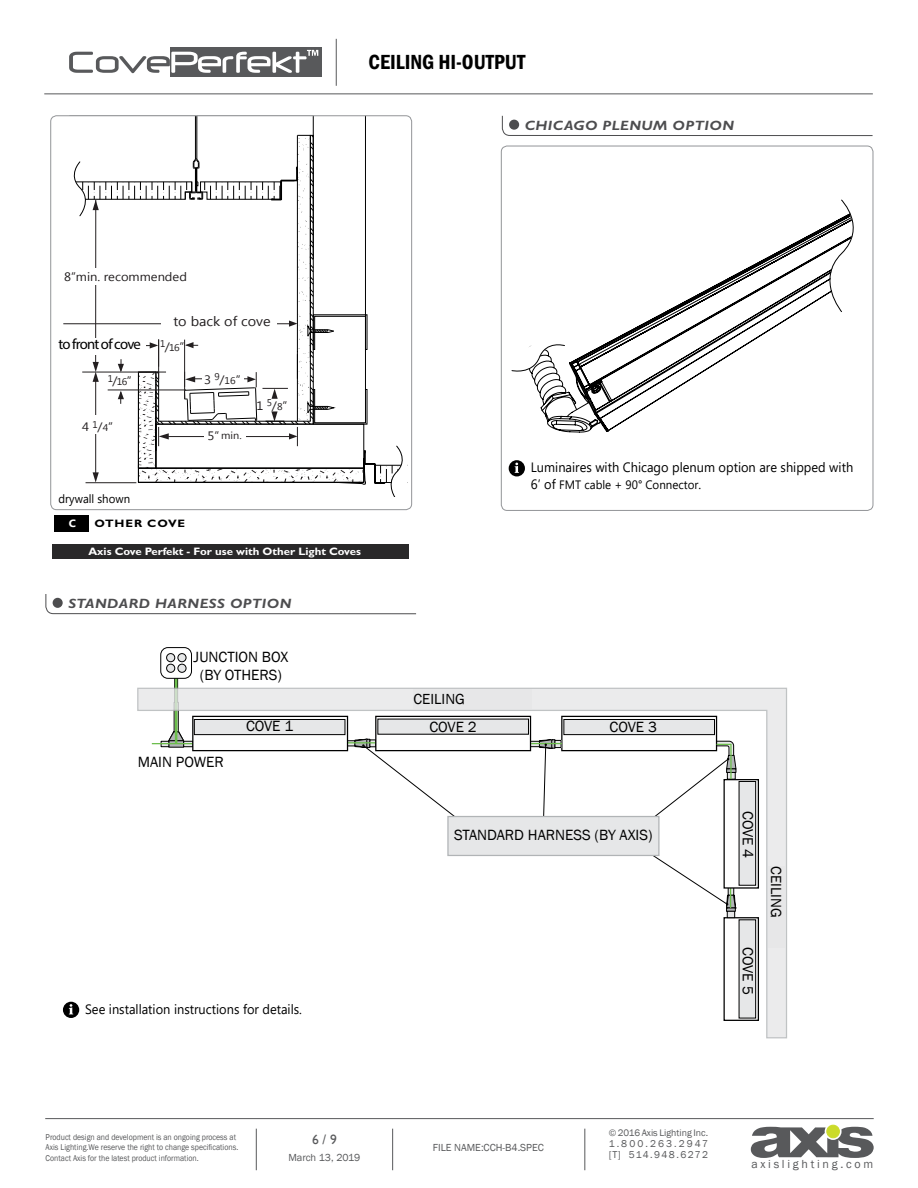
<style>
.page{position:relative;width:918px;height:1188px;background:#fff}
.page>*{position:absolute;margin:0;border:0;box-sizing:border-box;transform-origin:0 0}
.t1{font:600 condensed 21px "Franklin Gothic";color:#000}
.t2{font:15.15px/18.3px "Franklin Gothic";color:#000;text-align:center}
.t3{font:15px "Franklin Gothic";color:#000}
.t4{font:14.7px "Myriad Pro";letter-spacing:-.055em;color:#000}
.t5{font:13.65px "Segoe UI";color:#231f20;scale:1.06 1}
.t6{font:13.5px "Segoe UI";color:#000;scale:.95 1}
.t7{font:italic 700 13.5px "Gill Sans";letter-spacing:.03em;color:#4d4d4f;scale:1.11 1}
.t8{font:13.5px "Gill Sans";color:#58595b}
.t9{font:12.15px "Segoe UI";color:#231f20;scale:1.06 1}
.t10{font:12.15px "Segoe UI";color:#000;scale:.95 1}
.t11{font:12px "Franklin Gothic";letter-spacing:.225em;color:#58595b}
.t12{font:12px "Segoe UI";color:#000;scale:.95 1}
.t13{font:700 10.8px "Gill Sans";color:#fff;scale:1.06 1}
.t14{font:700 10.8px "Gill Sans";letter-spacing:.075em;color:#000;scale:1.11 1}
.t15{font:10.5px "Franklin Gothic";color:#58595b}
.t16{font:700 10.5px "Segoe UI";color:#fff;scale:1.1 1}
.t17{font:10.2px/11.2px "Franklin Gothic";letter-spacing:.14em;color:#58595b}
.t18{font:10.2px "Segoe UI";color:#231f20;scale:1.06 1}
.t19{font:9.75px "Franklin Gothic";color:#58595b}
.t20{font:9.75px "Segoe UI";color:#231f20}
.t21{font:8.7px/10.5px "Franklin Gothic";color:#58595b;scale:.9 1}
.s1{font-size:12.15px}
.s2{font-size:9.75px}
.s3{font-size:13.5px}
</style>
<div class="page">
<hr style="left:44px;top:93px;width:829px;height:1px;background:#58595b">
<hr style="left:45px;top:1118px;width:829px;height:1px;background:#58595b">
<hr style="left:585px;top:1129px;width:1px;height:41px;background:#58595b">
<hr style="left:392px;top:1129px;width:1px;height:41px;background:#58595b">
<hr style="left:256px;top:1129px;width:1px;height:41px;background:#58595b">
<svg style="left:751px;top:1127px;width:123px;height:31px"></svg>
<div style="left:827px;top:1125px;width:12px;height:13px;background:#cbdb2a;border-radius:50%"></div>
<div style="left:827px;top:1125px;width:12px;height:13px;border:1px solid #cbdb2a;border-radius:50%"></div>
<hr style="left:336px;top:39px;width:1px;height:47px;background:#58595b">
<div style="left:54px;top:515px;width:35px;height:17px;background:#000"></div>
<svg style="left:69px;top:118px;width:297px;height:254px"></svg>
<svg style="left:155px;top:135px;width:179px;height:178px"></svg>
<svg style="left:156px;top:271px;width:158px;height:42px"></svg>
<hr style="left:95px;top:200px;width:1px;height:168px;background:#231f20">
<div style="left:91px;top:268px;width:10px;height:16px;background:#fff"></div>
<hr style="left:86px;top:482px;width:50px;height:1px;background:#231f20">
<hr style="left:95px;top:377px;width:1px;height:98px;background:#231f20">
<svg style="left:93px;top:362px;width:6px;height:20px"></svg>
<svg style="left:69px;top:118px;width:245px;height:153px"></svg>
<svg style="left:93px;top:472px;width:6px;height:11px"></svg>
<div style="left:92px;top:416px;width:9px;height:18px;background:#fff"></div>
<hr style="left:82px;top:372px;width:84px;height:1px;background:#231f20">
<hr style="left:108px;top:390px;width:78px;height:1px;background:#231f20">
<div style="left:59px;top:338px;width:87px;height:17px;background:#fff"></div>
<svg style="left:118px;top:359px;width:6px;height:13px"></svg>
<svg style="left:118px;top:391px;width:6px;height:13px"></svg>
<hr style="left:63px;top:324px;width:228px;height:1px;background:#231f20">
<div style="left:52px;top:545px;width:356px;height:14px;background:#292829"></div>
<svg style="left:502px;top:115px;width:371px;height:21px"></svg>
<div style="left:509px;top:120px;width:10px;height:10px;background:#4d4d4f;border-radius:50%"></div>
<svg style="left:595px;top:232px;width:219px;height:200px"></svg>
<svg style="left:814px;top:199px;width:40px;height:113px"></svg>
<svg style="left:138px;top:313px;width:457px;height:184px"></svg>
<div style="left:501px;top:146px;width:372px;height:365px;border:1px solid #939598;border-radius:6px"></div>
<svg style="left:45px;top:594px;width:372px;height:20px"></svg>
<div style="left:53px;top:598px;width:10px;height:10px;background:#4d4d4f;border-radius:50%"></div>
<svg style="left:167px;top:679px;width:18px;height:9px"></svg>
<hr style="left:175px;top:678px;width:2px;height:65px;background:#6cbe4c">
<div style="left:160px;top:647px;width:32px;height:32px;border:1px solid #000;border-radius:7px"></div>
<div style="left:167px;top:654px;width:8px;height:8px;background:#e6e7e8;border-radius:50%"></div>
<div style="left:166px;top:653px;width:9px;height:9px;border:1px solid #000;border-radius:50%"></div>
<div style="left:178px;top:654px;width:8px;height:8px;background:#e6e7e8;border-radius:50%"></div>
<div style="left:178px;top:653px;width:8px;height:9px;border:1px solid #000;border-radius:50%"></div>
<div style="left:167px;top:664px;width:8px;height:8px;background:#e6e7e8;border-radius:50%"></div>
<div style="left:166px;top:664px;width:9px;height:9px;border:1px solid #000;border-radius:50%"></div>
<div style="left:178px;top:664px;width:8px;height:8px;background:#e6e7e8;border-radius:50%"></div>
<div style="left:178px;top:664px;width:8px;height:9px;border:1px solid #000;border-radius:50%"></div>
<svg style="left:137px;top:688px;width:650px;height:350px"></svg>
<svg style="left:633px;top:740px;width:105px;height:94px"></svg>
<svg style="left:639px;top:846px;width:99px;height:89px"></svg>
<svg style="left:520px;top:737px;width:59px;height:79px"></svg>
<svg style="left:336px;top:736px;width:136px;height:94px"></svg>
<div style="left:448px;top:817px;width:211px;height:38px;background:#e6e7e8"></div>
<div style="left:447px;top:816px;width:213px;height:40px;border:1px solid #b1b4b6"></div>
<div style="left:376px;top:716px;width:155px;height:35px;background:#fff"></div>
<div style="left:375px;top:716px;width:156px;height:35px;border:1px solid #000"></div>
<div style="left:724px;top:780px;width:34px;height:108px;background:#fff"></div>
<div style="left:724px;top:779px;width:35px;height:110px;border:1px solid #000"></div>
<div style="left:193px;top:716px;width:155px;height:35px;background:#fff"></div>
<div style="left:192px;top:716px;width:156px;height:35px;border:1px solid #000"></div>
<div style="left:194px;top:719px;width:151px;height:16px;background:#e6e7e8"></div>
<div style="left:194px;top:719px;width:151px;height:16px;border:1px solid #000"></div>
<div style="left:378px;top:719px;width:150px;height:15px;background:#e6e7e8"></div>
<div style="left:564px;top:719px;width:151px;height:16px;background:#e6e7e8"></div>
<div style="left:564px;top:719px;width:151px;height:16px;border:1px solid #000"></div>
<div style="left:739px;top:781px;width:17px;height:104px;background:#e6e7e8"></div>
<div style="left:739px;top:781px;width:17px;height:104px;border:1px solid #000"></div>
<div style="left:739px;top:920px;width:17px;height:98px;background:#e6e7e8"></div>
<div style="left:739px;top:920px;width:17px;height:98px;border:1px solid #000"></div>
<div style="left:63px;top:1002px;width:16px;height:16px;background:#000;border-radius:50%"></div>
<svg style="left:69px;top:1004px;width:4px;height:10px"></svg>
<div style="left:414px;top:689px;width:118px;height:19px;background:#e7e7e8"></div>
<div style="left:768px;top:866px;width:17px;height:82px;background:#e7e7e8"></div>
<div style="left:171px;top:47px;width:151px;height:30px;background:#58595b"></div>
<svg style="left:69px;top:50px;width:249px;height:23px"></svg>
<h1 class="t1" style="left:369px;top:48px;width:158px">CEILING HI-OUTPUT</h1>
<h3 class="t7" style="left:525px;top:118px;width:190px">CHICAGO PLENUM OPTION</h3>
<h3 class="t9" style="left:64px;top:268px;width:117px">8”min. recommended</h3>
<h3 class="t4" style="left:58px;top:335px;width:84px">to front of cove</h3>
<p class="t20" style="left:108px;top:375px;width:26px">1<span class="s1">/</span>16<span class="s1">”</span></p>
<h3 class="t9" style="left:82px;top:419px;width:31px">4 <sup>1</sup>/<span class="s2">4</span>”</h3>
<h3 class="t5" style="left:173px;top:312px;width:93px">to back of cove</h3>
<p class="t20" style="left:160px;top:340px;width:26px">1<span class="s1">/</span>16<span class="s1">”</span></p>
<h3 class="t9" style="left:204px;top:371px;width:36px">3 <sup>9</sup>/<span class="s2">16</span>”</h3>
<p class="t18" style="left:208px;top:429px;width:34px"><span class="s1">5”</span> min.</p>
<h3 class="t9" style="left:257px;top:397px;width:31px">1 <sup>5</sup>/<span class="s2">8</span>”</h3>
<h3 class="t12" style="left:59px;top:487px;width:77px">drywall shown</h3>
<p class="t16" style="left:69px;top:513px;width:8px">C</p>
<p class="t14" style="left:94px;top:517px;width:83px">OTHER COVE</p>
<p class="t13" style="left:88px;top:545px;width:259px">Axis Cove Perfekt - For use with Other Light Coves</p>
<h3 class="t7" style="left:68px;top:596px;width:203px">STANDARD HARNESS OPTION</h3>
<h2 class="t2" style="left:194px;top:648px;width:96px">JUNCTION BOX (BY OTHERS)</h2>
<h2 class="t2" style="left:435px;top:688px;width:37px">WALL</h2>
<h3 class="t3" style="left:414px;top:690px;width:53px">CEILING</h3>
<h3 class="t6" style="left:531px;top:454px;width:341px">Luminaires with Chicago plenum option are shipped with</h3>
<h3 class="t10" style="left:531px;top:473px;width:181px"><span class="s3">6’ of</span> FMT cable + 90° Connector<span class="s3">.</span></h3>
<h2 class="t2" style="left:138px;top:753px;width:88px">MAIN POWER</h2>
<h2 class="t2" style="left:246px;top:717px;width:49px">COVE 1</h2>
<h2 class="t2" style="left:430px;top:718px;width:49px">COVE 2</h2>
<h2 class="t2" style="left:610px;top:718px;width:49px">COVE 3</h2>
<h2 class="t2" style="left:454px;top:826px;width:200px">STANDARD HARNESS (BY AXIS)</h2>
<h3 class="t6" style="left:85px;top:996px;width:230px">See installation instructions for details.</h3>
<h2 class="t2" style="left:757px;top:811px;width:49px;rotate:90deg">COVE 4</h2>
<h2 class="t2" style="left:757px;top:947px;width:49px;rotate:90deg">COVE 5</h2>
<h3 class="t3" style="left:786px;top:866px;width:53px;rotate:90deg">CEILING</h3>
<h2 class="t2" style="left:784px;top:885px;width:37px;rotate:90deg">WALL</h2>
<p class="t21" style="left:46px;top:1132px;width:216px">Product design and development is an ongoing process at<br>Axis Lighting.We reserve the right to change specifications.<br>Contact Axis for the latest product information.</p>
<h3 class="t8" style="left:312px;top:1132px;width:26px">6 / 9</h3>
<p class="t15" style="left:288px;top:1151px;width:74px">March 13, 2019</p>
<p class="t15" style="left:433px;top:1141px;width:113px">FILE NAME:CCH-B4.SPEC</p>
<p class="t19" style="left:609px;top:1127px;width:101px">© 2016 Axis Lighting Inc.</p>
<p class="t17" style="left:609px;top:1138px;width:101px">1.800.263.2947 [T] 514.948.6272</p>
<h3 class="t11" style="left:751px;top:1156px;width:123px">axislighting.com</h3>
</div>
